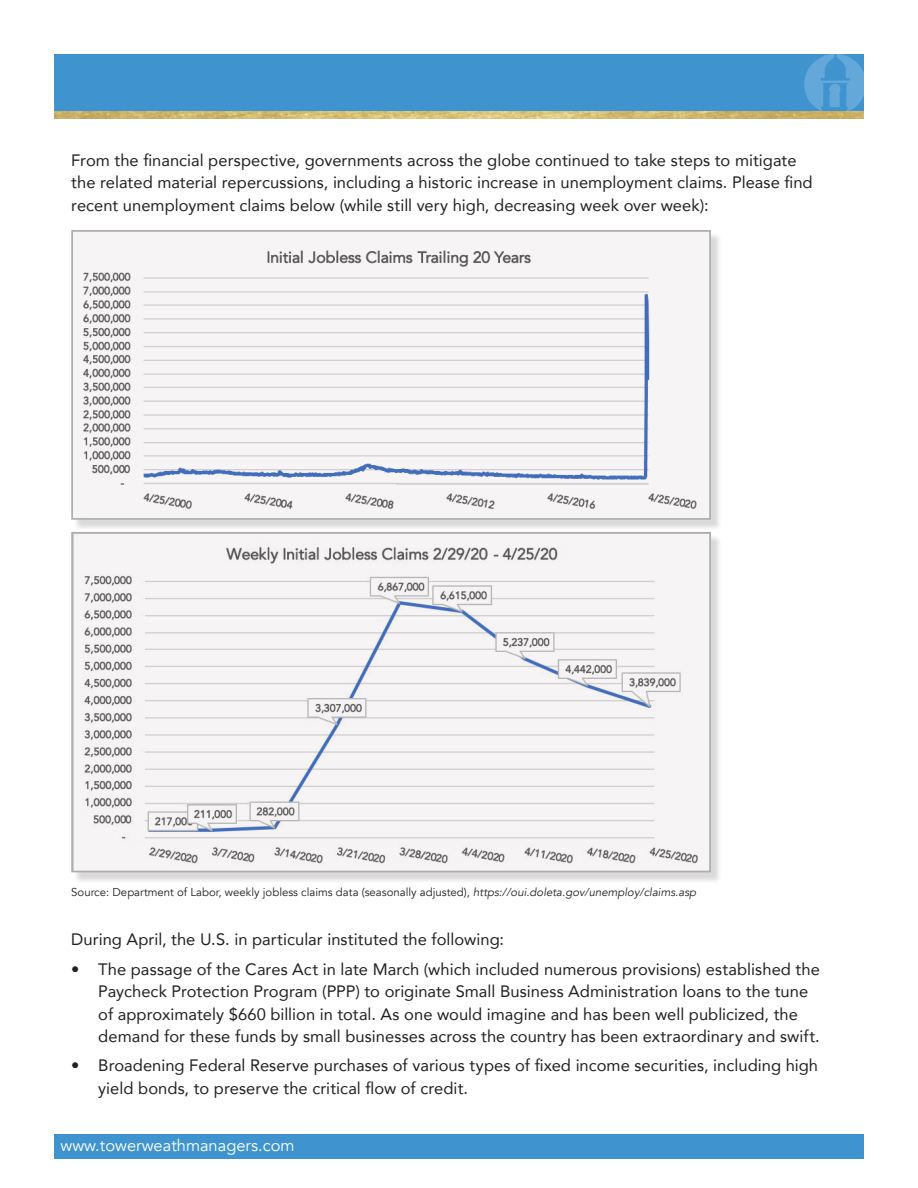
<style>
.page{position:relative;width:918px;height:1188px;background:#fff}
.page>*{position:absolute;margin:0;border:0;box-sizing:border-box;transform-origin:0 0}
.t1{font:16.5px/22.5px "Avenir";letter-spacing:.005em;color:#231f20}
.t2{font:16.5px "Avenir";color:#fff}
.t3{font:11.4px "Avenir";color:#231f20}
.s1{font-style:italic}
</style>
<div class="page">
<div style="left:54px;top:1134px;width:810px;height:25px;background:#3f94d0"></div>
<div style="left:73px;top:232px;width:649px;height:299px;background:#231f20;opacity:.17"></div>
<img style="left:74px;top:233px;width:634px;height:284px">
<div style="left:71px;top:230px;width:640px;height:290px;border:2px solid #aeadaf"></div>
<div style="left:73px;top:534px;width:649px;height:350px;background:#231f20;opacity:.17"></div>
<img style="left:74px;top:535px;width:634px;height:334px">
<div style="left:71px;top:532px;width:640px;height:340px;border:2px solid #aeadaf"></div>
<div style="left:54px;top:54px;width:810px;height:57px;background:#3f94d0"></div>
<img style="left:54px;top:111px;width:810px;height:8px">
<svg style="left:804px;top:54px;width:60px;height:57px"></svg>
<p class="t1" style="left:71px;top:148px;width:743px">From the financial perspective, governments across the globe continued to take steps to mitigate the related material repercussions, including a historic increase in unemployment claims. Please find recent unemployment claims below (while still very high, decreasing week over week):</p>
<p class="t3" style="left:71px;top:885px;width:626px">Source: Department of Labor, weekly jobless claims data (seasonally adjusted), <span class="s1">https://oui.doleta.gov/unemploy/claims.asp</span></p>
<p class="t1" style="left:71px;top:928px;width:434px">During April, the U.S. in particular instituted the following:</p>
<p class="t1" style="left:98px;top:957px;width:723px;text-indent:-27px">• The passage of the Cares Act in late March (which included numerous provisions) established the Paycheck Protection Program (PPP) to originate Small Business Administration loans to the tune of approximately $660 billion in total. As one would imagine and has been well publicized, the demand for these funds by small businesses across the country has been extraordinary and swift.</p>
<p class="t1" style="left:98px;top:1054px;width:721px;text-indent:-27px">• Broadening Federal Reserve purchases of various types of fixed income securities, including high yield bonds, to preserve the critical flow of credit.</p>
<p class="t2" style="left:60px;top:1135px;width:236px">www.towerweathmanagers.com</p>
</div>
